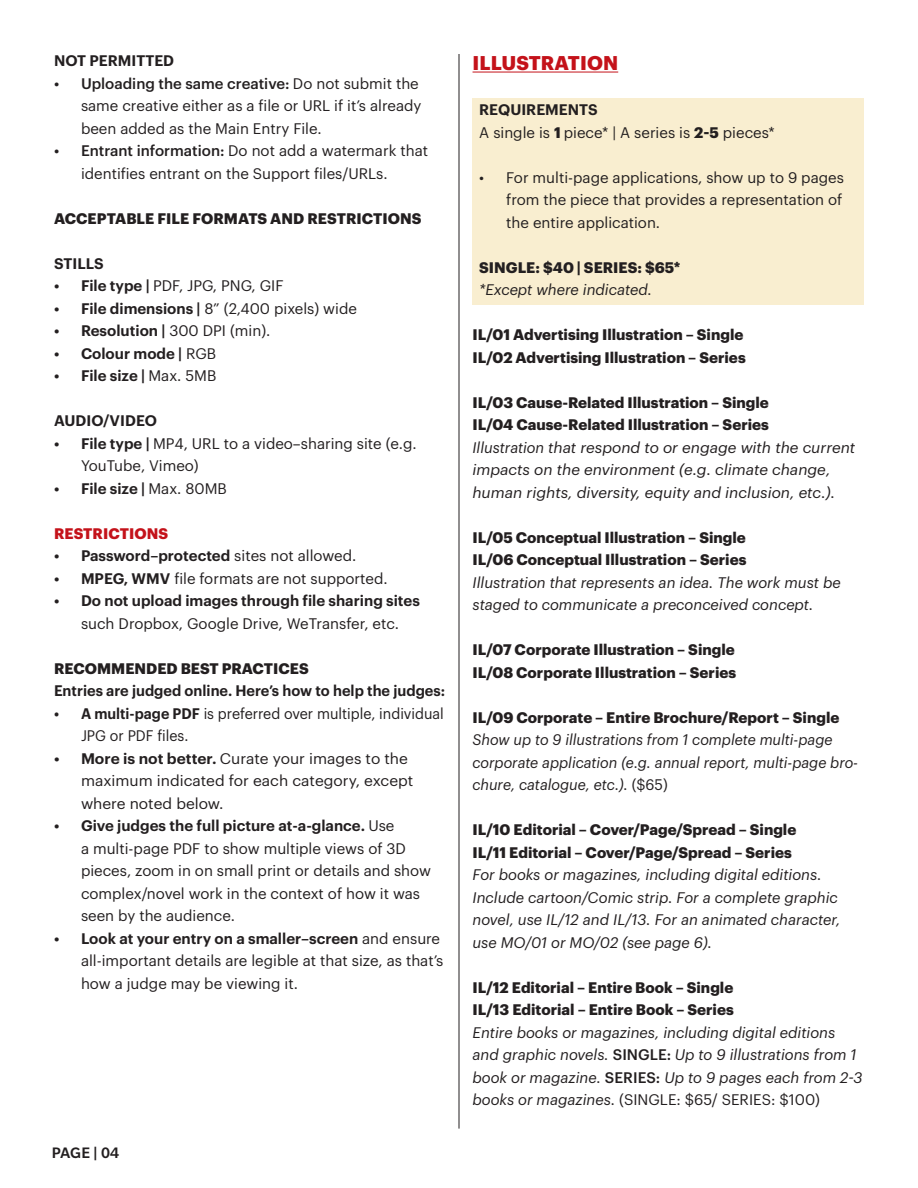
<style>
.page{position:relative;width:918px;height:1188px;background:#fff}
.page>*{position:absolute;margin:0;border:0;box-sizing:border-box;transform-origin:0 0}
.t1{font:700 19.5px "Graphik";letter-spacing:.005em;color:#c4121a}
.t2{font:500 16.5px "Slate Pro";color:#231f20}
.t3{font:15px/22.5px "Graphik";color:#231f20}
.t4{font:italic 15px/22.5px "Graphik";color:#231f20}
.t5{font:700 15px "Graphik";color:#231f20}
.t6{font:600 15px/22.5px "Graphik";color:#231f20;text-align:center}
.t7{font:15px/22.5px "Graphik";color:#231f20;scale:.95 1}
.t8{font:700 15px "Graphik";letter-spacing:.005em;color:#c4121a}
.s1{font-weight:500}
.s2{font-weight:600}
.s3{font-weight:400}
.s4{font-weight:700}
.s5{font-style:normal}
.s6{font-weight:500;font-style:normal}
</style>
<div class="page">
<hr style="left:459px;top:54px;width:1px;height:1075px;background:#231f20">
<div style="left:472px;top:98px;width:392px;height:207px;background:#f9eed0"></div>
<hr style="left:473px;top:72px;width:145px;height:1px;background:#c4121a">
<p class="t6" style="left:54px;top:48px;width:122px">NOT PERMITTED</p>
<p class="t3" style="left:81px;top:71px;width:342px;text-indent:-27px"><span class="s1">• Uploading the same creative:</span> Do not submit the same creative either as a file or URL if it’s already been added as the Main Entry File.</p>
<p class="t3" style="left:81px;top:138px;width:349px;text-indent:-27px"><span class="s1">• Entrant information:</span> Do not add a watermark that identifies entrant on the Support files/URLs.</p>
<p class="t5" style="left:54px;top:207px;width:369px">ACCEPTABLE FILE FORMATS AND RESTRICTIONS</p>
<p class="t6" style="left:54px;top:251px;width:51px">STILLS</p>
<p class="t3" style="left:54px;top:273px;width:231px"><span class="s2">• File type |</span> PDF, JPG, PNG, GIF</p>
<p class="t3" style="left:54px;top:296px;width:304px"><span class="s2">• File dimensions |</span> 8” (2,400 pixels) wide</p>
<p class="t6" style="left:54px;top:318px;width:218px">• Resolution | <span class="s3">300 DPI (min).</span></p>
<p class="t6" style="left:54px;top:341px;width:164px">• Colour mode | <span class="s3">RGB</span></p>
<p class="t6" style="left:54px;top:363px;width:164px">• File size | <span class="s3">Max. 5MB</span></p>
<p class="t6" style="left:54px;top:408px;width:105px">AUDIO/VIDEO</p>
<p class="t3" style="left:81px;top:431px;width:337px;text-indent:-27px"><span class="s2">• File type |</span> MP4, URL to a video–sharing site (e.g.<br>YouTube, Vimeo)</p>
<p class="t6" style="left:54px;top:476px;width:174px">• File size | <span class="s3">Max. 80MB</span></p>
<p class="t8" style="left:54px;top:522px;width:116px">RESTRICTIONS</p>
<p class="t6" style="left:54px;top:543px;width:304px">• Password–protected <span class="s3">sites not allowed.</span></p>
<p class="t3" style="left:54px;top:566px;width:335px"><span class="s2">• MPEG, WMV</span> file formats are not supported.</p>
<p class="t6" style="left:54px;top:588px;width:368px">• Do not upload images through file sharing sites <span class="s3">such Dropbox, Google Drive, WeTransfer, etc.</span></p>
<p class="t5" style="left:54px;top:657px;width:256px">RECOMMENDED BEST PRACTICES</p>
<p class="t6" style="left:54px;top:678px;width:393px">Entries are judged online. Here’s how to help the judges:</p>
<p class="t7" style="left:81px;top:701px;width:384px;text-indent:-27px"><span class="s2">• A multi-page PDF</span> is preferred over multiple, individual<br>JPG or PDF files.</p>
<p class="t3" style="left:81px;top:746px;width:334px;text-indent:-27px"><span class="s2">• More is not better.</span> Curate your images to the maximum indicated for each category, except where noted below.</p>
<p class="t3" style="left:81px;top:813px;width:352px;text-indent:-27px"><span class="s2">• Give judges the full picture at-a-glance.</span> Use<br>a multi-page PDF to show multiple views of 3D pieces, zoom in on small print or details and show complex/novel work in the context of how it was seen by the audience.</p>
<p class="t3" style="left:81px;top:926px;width:364px;text-indent:-27px"><span class="s2">• Look at your entry on a smaller–screen</span> and ensure all-important details are legible at that size, as that’s how a judge may be viewing it.</p>
<p class="t2" style="left:52px;top:1144px;width:69px">PAGE | 04</p>
<p class="t1" style="left:473px;top:48px;width:147px">ILLUSTRATION</p>
<p class="t6" style="left:479px;top:97px;width:120px">REQUIREMENTS</p>
<p class="t3" style="left:479px;top:120px;width:297px">A single is <span class="s4">1</span> piece* | A series is <span class="s4">2-5</span> pieces*</p>
<p class="t3" style="left:506px;top:165px;width:339px;text-align:justify;text-indent:-27px">• For multi-page applications, show up to 9 pages from the piece that provides a representation of the entire application.</p>
<p class="t5" style="left:479px;top:256px;width:203px">SINGLE: $40 | SERIES: $65*</p>
<p class="t4" style="left:479px;top:277px;width:174px">*Except where indicated.</p>
<p class="t5" style="left:472px;top:323px;width:272px">IL/01 Advertising Illustration – Single</p>
<p class="t5" style="left:472px;top:346px;width:275px">IL/02 Advertising Illustration – Series</p>
<p class="t5" style="left:472px;top:391px;width:298px">IL/03 Cause-Related Illustration – Single</p>
<p class="t5" style="left:472px;top:413px;width:298px">IL/04 Cause-Related Illustration – Series</p>
<p class="t4" style="left:472px;top:435px;width:384px">Illustration that respond to or engage with the current impacts on the environment (e.g. climate change, human rights, diversity, equity and inclusion, etc.).</p>
<p class="t5" style="left:472px;top:526px;width:275px">IL/05 Conceptual Illustration – Single</p>
<p class="t5" style="left:472px;top:548px;width:275px">IL/06 Conceptual Illustration – Series</p>
<p class="t4" style="left:472px;top:570px;width:370px">Illustration that represents an idea. The work must be staged to communicate a preconceived concept.</p>
<p class="t5" style="left:472px;top:638px;width:264px">IL/07 Corporate Illustration – Single</p>
<p class="t5" style="left:472px;top:661px;width:265px">IL/08 Corporate Illustration – Series</p>
<p class="t5" style="left:472px;top:706px;width:368px">IL/09 Corporate – Entire Brochure/Report – Single</p>
<p class="t4" style="left:472px;top:727px;width:387px">Show up to 9 illustrations from 1 complete multi-page corporate application (e.g. annual report, multi-page bro&shy;chure, catalogue, etc.). <span class="s5">($65)</span></p>
<p class="t5" style="left:472px;top:818px;width:325px">IL/10 Editorial – Cover/Page/Spread – Single</p>
<p class="t5" style="left:472px;top:841px;width:321px">IL/11 Editorial – Cover/Page/Spread – Series</p>
<p class="t4" style="left:472px;top:862px;width:369px">For books or magazines, including digital editions.<br>Include cartoon/Comic strip. For a complete graphic novel, use IL/12 and IL/13. For an animated character, use MO/01 or MO/02 (see page 6).</p>
<p class="t5" style="left:472px;top:976px;width:262px">IL/12 Editorial – Entire Book – Single</p>
<p class="t5" style="left:472px;top:998px;width:263px">IL/13 Editorial – Entire Book – Series</p>
<p class="t4" style="left:472px;top:1020px;width:392px">Entire books or magazines, including digital editions and graphic novels. <span class="s6">SINGLE:</span> Up to 9 illustrations from 1 book or magazine. <span class="s6">SERIES:</span> Up to 9 pages each from 2-3 books or magazines. <span class="s5">(SINGLE: $65/ SERIES: $100)</span></p>
</div>
